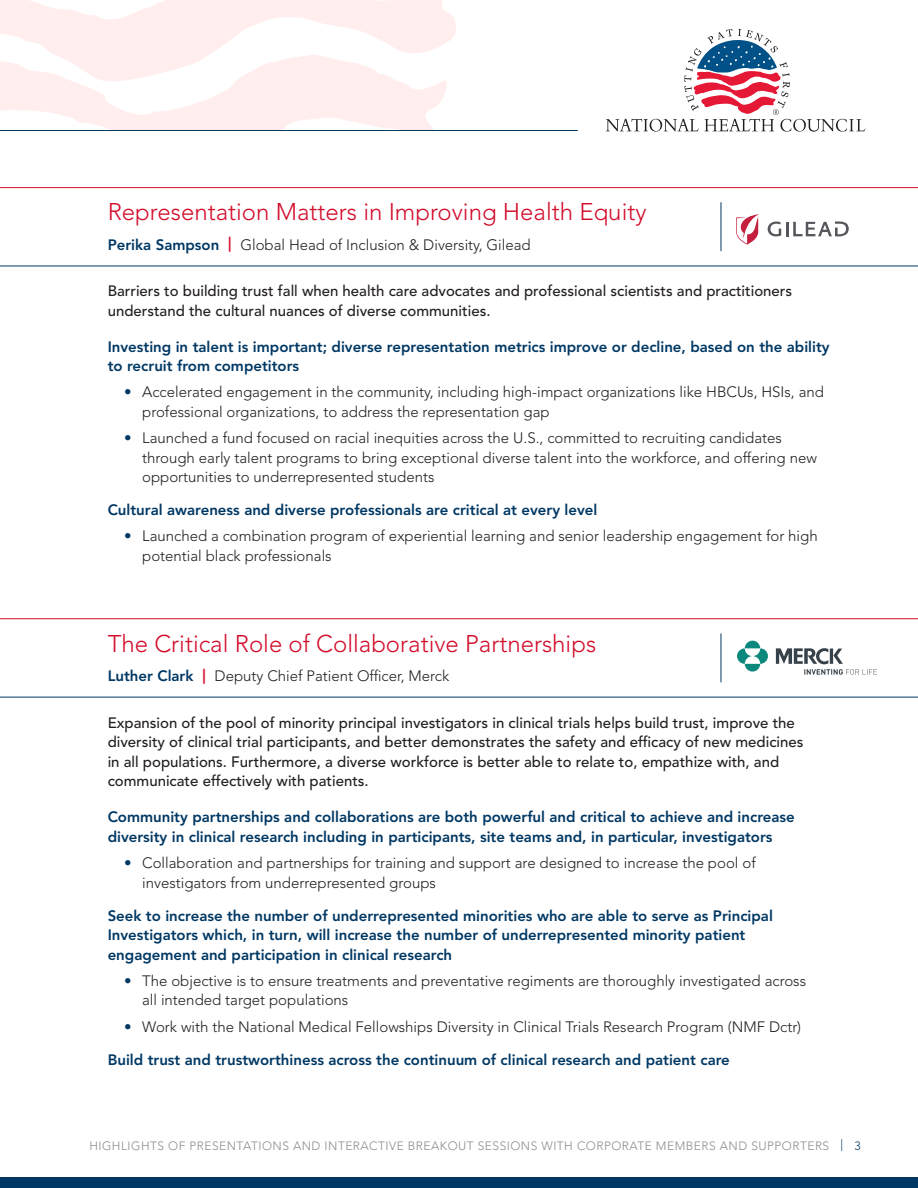
<style>
.page{position:relative;width:918px;height:1188px;background:#fff}
.page>*{position:absolute;margin:0;border:0;box-sizing:border-box;transform-origin:0 0}
.t1{font:300 24px "Avenir LT Std";color:#d30d2b}
.body_bullet{font:300 15px/19.5px "Avenir LT Std";color:#231f20}
.body_bold{font:800 15px/19.5px "Avenir LT Std";color:#003864}
.intro_description{font:500 15px/19.5px "Avenir LT Std";color:#231f20}
.t2{font:300 12px "Avenir LT Std";letter-spacing:.04em;color:#8a8c8f}
.s1{font-weight:800;color:#003864}
.s2{font-weight:800;color:#d30d2b}
.s3{color:#003864}
</style>
<div class="page">
<div style="left:0;top:1177px;width:918px;height:11px;background:#003864"></div>
<svg style="left:0;top:0;width:456px;height:130px"></svg>
<hr style="left:0;top:130px;width:578px;height:1px;background:#003864">
<svg style="left:606px;top:29px;width:260px;height:103px"></svg>
<svg style="left:768px;top:222px;width:81px;height:14px"></svg>
<svg style="left:736px;top:214px;width:23px;height:31px"></svg>
<svg style="left:776px;top:648px;width:101px;height:27px"></svg>
<svg style="left:737px;top:641px;width:31px;height:31px"></svg>
<hr style="left:0;top:618px;width:918px;height:1px;background:#d30d2b">
<hr style="left:0;top:697px;width:918px;height:1px;background:#003864">
<hr style="left:0;top:187px;width:918px;height:1px;background:#d30d2b">
<hr style="left:0;top:266px;width:918px;height:1px;background:#003864">
<hr style="left:721px;top:633px;width:1px;height:49px;background:#003864">
<hr style="left:721px;top:202px;width:1px;height:49px;background:#003864">
<p class="t1" style="left:108px;top:198px;width:540px">Representation Matters in Improving Health Equity</p>
<p class="body_bullet" style="left:108px;top:235px;width:425px"><span class="s1">Perika Sampson</span> <span class="s2">|</span> Global Head of Inclusion &amp; Diversity, Gilead</p>
<p class="intro_description" style="left:108px;top:282px;width:686px">Barriers to building trust fall when health care advocates and professional scientists and practitioners understand the cultural nuances of diverse communities.</p>
<p class="body_bold" style="left:108px;top:337px;width:724px">Investing in talent is important; diverse representation metrics improve or decline, based on the ability to recruit from competitors</p>
<p class="body_bullet" style="left:142px;top:383px;width:683px;text-indent:-18px"><span class="s3">•</span> Accelerated engagement in the community, including high-impact organizations like HBCUs, HSIs, and professional organizations, to address the representation gap</p>
<p class="body_bullet" style="left:142px;top:428px;width:676px;text-indent:-18px"><span class="s3">•</span> Launched a fund focused on racial inequities across the U.S., committed to recruiting candidates through early talent programs to bring exceptional diverse talent into the workforce, and offering new opportunities to underrepresented students</p>
<p class="body_bold" style="left:108px;top:500px;width:491px">Cultural awareness and diverse professionals are critical at every level</p>
<p class="body_bullet" style="left:142px;top:527px;width:677px;text-indent:-18px"><span class="s3">•</span> Launched a combination program of experiential learning and senior leadership engagement for high potential black professionals</p>
<p class="t1" style="left:108px;top:630px;width:490px">The Critical Role of Collaborative Partnerships</p>
<p class="body_bullet" style="left:108px;top:667px;width:343px"><span class="s1">Luther Clark</span> <span class="s2">|</span> Deputy Chief Patient Officer, Merck</p>
<p class="intro_description" style="left:108px;top:713px;width:697px">Expansion of the pool of minority principal investigators in clinical trials helps build trust, improve the diversity of clinical trial participants, and better demonstrates the safety and efficacy of new medicines in all populations. Furthermore, a diverse workforce is better able to relate to, empathize with, and communicate effectively with patients.</p>
<p class="body_bold" style="left:108px;top:808px;width:689px">Community partnerships and collaborations are both powerful and critical to achieve and increase diversity in clinical research including in participants, site teams and, in particular, investigators</p>
<p class="body_bullet" style="left:142px;top:853px;width:615px;text-indent:-18px"><span class="s3">•</span> Collaboration and partnerships for training and support are designed to increase the pool of investigators from underrepresented groups</p>
<p class="body_bold" style="left:108px;top:906px;width:667px">Seek to increase the number of underrepresented minorities who are able to serve as Principal<br>Investigators which, in turn, will increase the number of underrepresented minority patient engagement and participation in clinical research</p>
<p class="body_bullet" style="left:142px;top:971px;width:665px;text-indent:-18px"><span class="s3">•</span> The objective is to ensure treatments and preventative regiments are thoroughly investigated across all intended target populations</p>
<p class="body_bullet" style="left:124px;top:1017px;width:679px"><span class="s3">•</span> Work with the National Medical Fellowships Diversity in Clinical Trials Research Program (NMF Dctr)</p>
<p class="body_bold" style="left:108px;top:1050px;width:624px">Build trust and trustworthiness across the continuum of clinical research and patient care</p>
<p class="t2" style="left:89px;top:1138px;width:773px">HIGHLIGHTS OF PRESENTATIONS AND INTERACTIVE BREAKOUT SESSIONS WITH CORPORATE MEMBERS AND SUPPORTERS <span class="s3">| 3</span></p>
</div>
